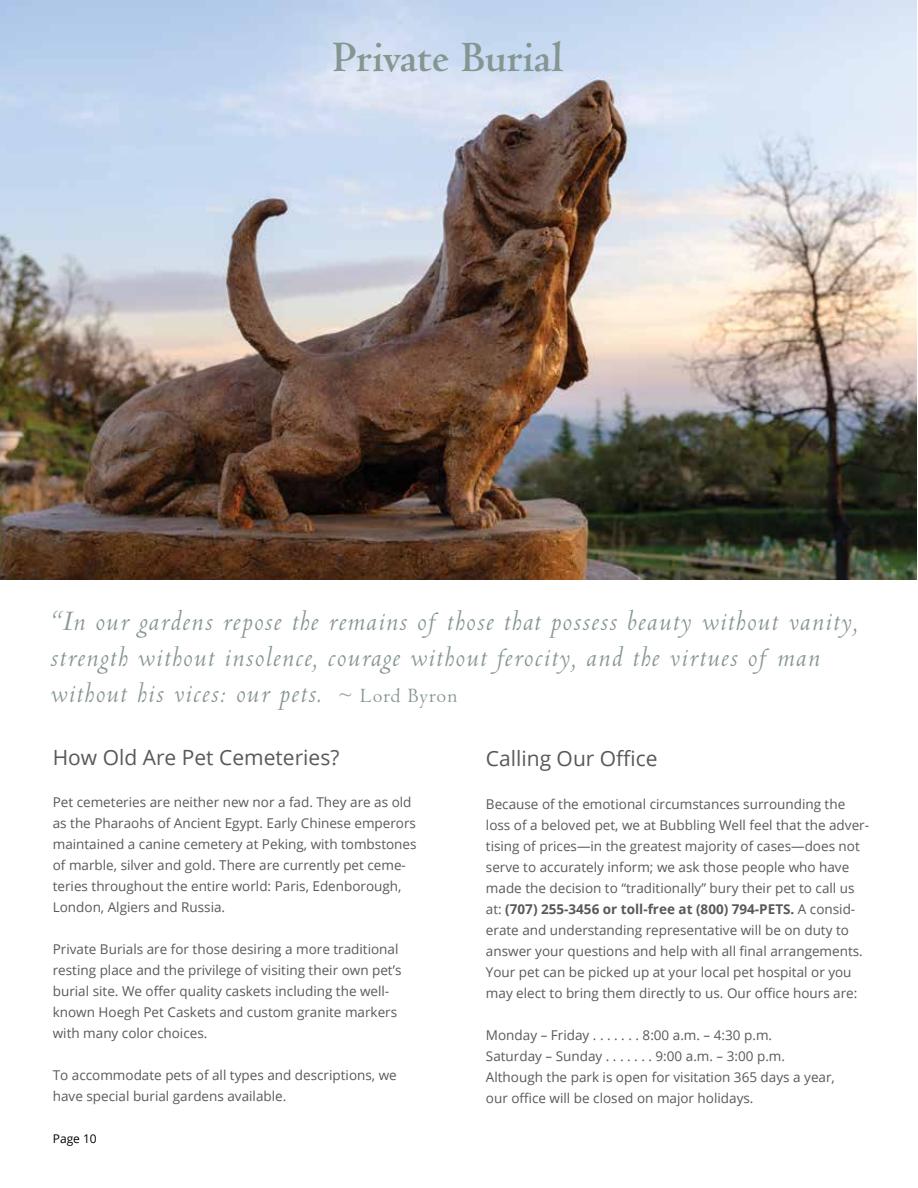
<style>
.page{position:relative;width:918px;height:1188px;background:#fff}
.page>*{position:absolute;margin:0;border:0;box-sizing:border-box;transform-origin:0 0}
.t1{font:700 45px "Centaur";color:#859692}
.t2{font:italic 30px/36px "Centaur";letter-spacing:.05em;color:#859692}
.t3{font:21px "Open Sans";color:#58595b}
.t4{font:13.5px/21px "Open Sans";color:#58595b}
.t5{font:12px "Open Sans";color:#000}
.s1{font-style:normal;font-size:21px}
.s2{font-weight:700}
</style>
<div class="page">
<img style="left:0;top:0;width:917px;height:580px">
<h1 class="t1" style="left:333px;top:33px;width:232px">Private Burial</h1>
<h2 class="t2" style="left:50px;top:604px;width:809px">“In our gardens repose the remains of those that possess beauty without vanity, strength without insolence, courage without ferocity, and the virtues of man without his vices: our pets. <span class="s1">~ Lord Byron</span></h2>
<h3 class="t3" style="left:486px;top:744px;width:173px">Calling Our Office</h3>
<p class="t4" style="left:486px;top:793px;width:385px">Because of the emotional circumstances surrounding the loss of a beloved pet, we at Bubbling Well feel that the adver&shy;tising of prices—in the greatest majority of cases—does not serve to accurately inform; we ask those people who have made the decision to “traditionally” bury their pet to call us at: <span class="s2">(707) 255-3456 or toll-free at (800) 794-PETS.</span> A consid&shy;erate and understanding representative will be on duty to answer your questions and help with all final arrangements.<br>Your pet can be picked up at your local pet hospital or you may elect to bring them directly to us. Our office hours are:</p>
<p class="t4" style="left:486px;top:1024px;width:350px">Monday – Friday . . . . . . . 8:00 a.m. – 4:30 p.m.<br>Saturday – Sunday . . . . . . . 9:00 a.m. – 3:00 p.m.<br>Although the park is open for visitation 365 days a year, our office will be closed on major holidays.</p>
<p class="t5" style="left:53px;top:1131px;width:46px">Page 10</p>
<h3 class="t3" style="left:53px;top:743px;width:288px">How Old Are Pet Cemeteries?</h3>
<p class="t4" style="left:53px;top:791px;width:365px">Pet cemeteries are neither new nor a fad. They are as old as the Pharaohs of Ancient Egypt. Early Chinese emperors maintained a canine cemetery at Peking, with tombstones of marble, silver and gold. There are currently pet ceme&shy;teries throughout the entire world: Paris, Edenborough, London, Algiers and Russia.</p>
<p class="t4" style="left:53px;top:938px;width:350px">Private Burials are for those desiring a more traditional resting place and the privilege of visiting their own pet’s burial site. We offer quality caskets including the well&shy;known Hoegh Pet Caskets and custom granite markers with many color choices.</p>
<p class="t4" style="left:53px;top:1064px;width:346px">To accommodate pets of all types and descriptions, we have special burial gardens available.</p>
</div>
